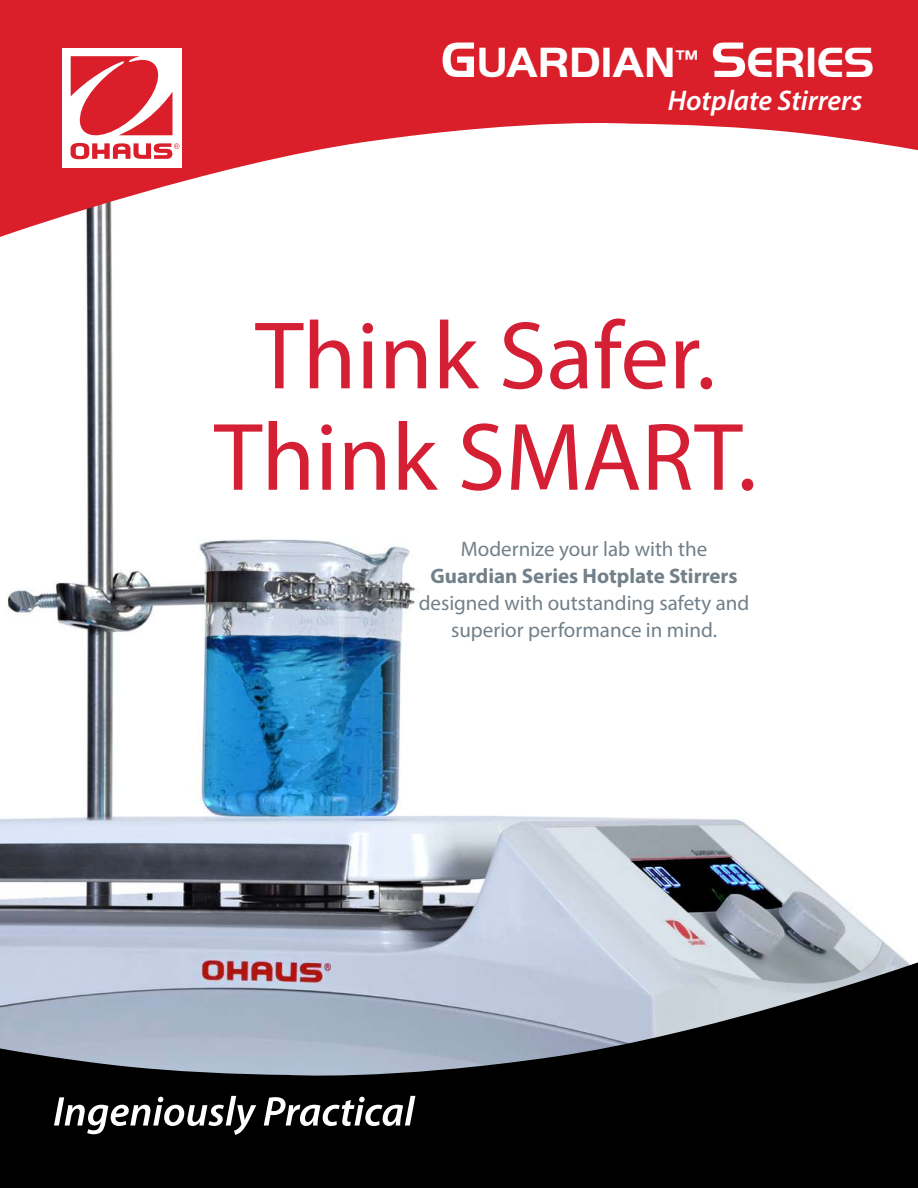
<style>
.page{position:relative;width:918px;height:1188px;background:#fff}
.page>*{position:absolute;margin:0;border:0;box-sizing:border-box;transform-origin:0 0}
.t1{font:96.75px/101.4px "Myriad Pro";color:#d41f34;text-align:center}
.t2{font:700 43.95px "Handel Got D";color:#fff}
.t3{font:italic 600 28.5px "Myriad Pro";color:#fff}
.t4{font:21px/27px "Myriad Pro";color:#72808a;text-align:center}
.t5{font:700 21px "Myriad Pro";color:#72808a}
.s1{font-size:51.6px}
</style>
<div class="page">
<img style="left:0;top:248px;width:892px;height:701px">
<svg style="left:0;top:0;width:918px;height:248px;fill:#da1f2b"></svg>
<div style="left:62px;top:48px;width:120px;height:119px;background:#fff"></div>
<svg style="left:71px;top:56px;width:108px;height:103px"></svg>
<svg style="left:0;top:949px;width:918px;height:239px;background:#4f525a"></svg>
<svg style="left:54px;top:1096px;width:202px;height:39px"></svg>
<svg style="left:264px;top:1096px;width:151px;height:30px"></svg>
<h2 class="t2" style="left:441px;top:38px;width:435px"><span class="s1">G</span>UARDIAN<sup>™</sup> <span class="s1">S</span>ERIES</h2>
<h3 class="t3" style="left:668px;top:82px;width:196px">Hotplate Stirrers</h3>
<h1 class="t1" style="left:214px;top:304px;width:544px">Think Safer.<br>Think SMART.</h1>
<p class="t4" style="left:461px;top:535px;width:248px">Modernize your lab with the</p>
<p class="t5" style="left:430px;top:562px;width:309px">Guardian Series Hotplate Stirrers</p>
<p class="t4" style="left:419px;top:589px;width:332px">designed with outstanding safety and superior performance in mind.</p>
</div>
